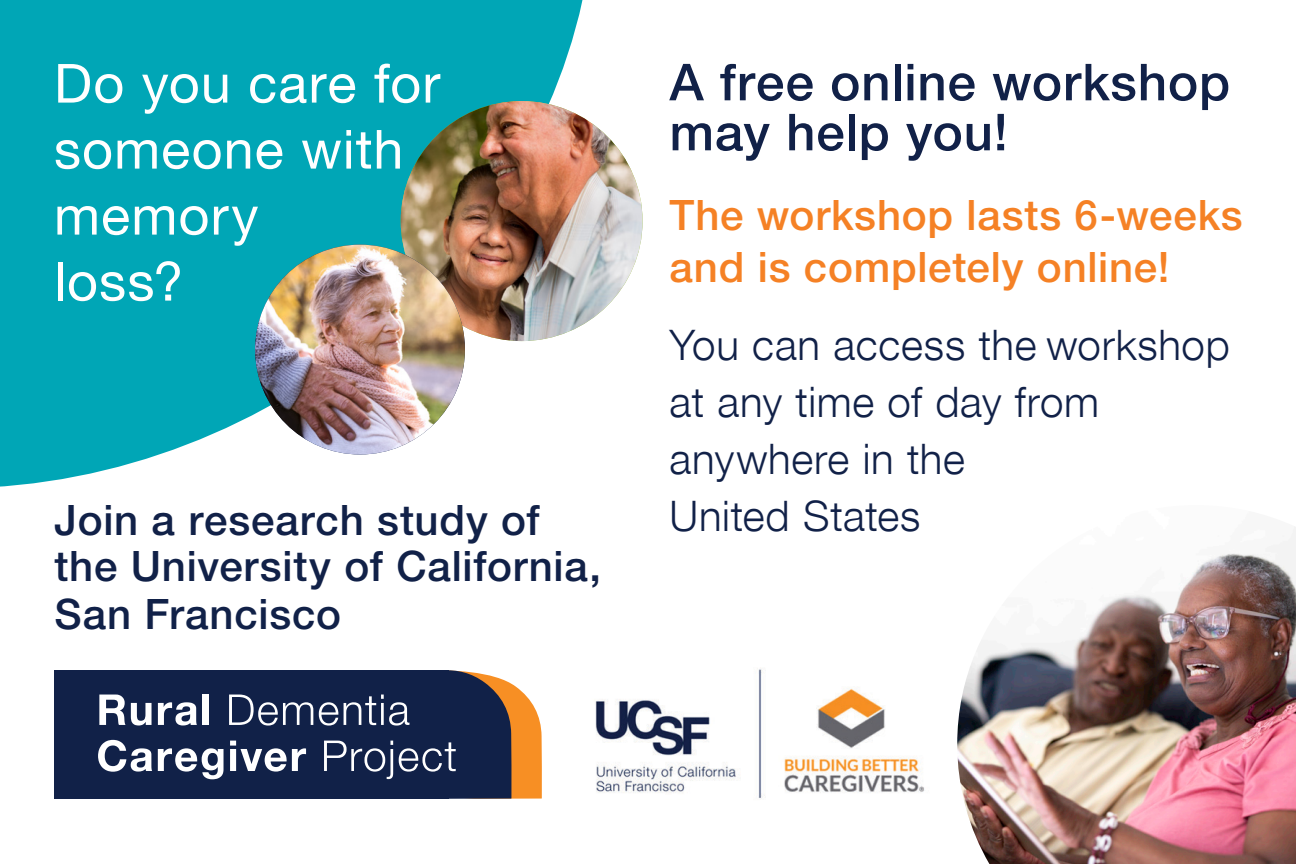
<style>
.page{position:relative;width:1296px;height:864px;background:#fff}
.page>*{position:absolute;margin:0;border:0;box-sizing:border-box;transform-origin:0 0}
.t1{font:54px/66px "Helvetica Neue";letter-spacing:.02em;color:#fff}
.t2{font:500 51px/50.1px "Helvetica Neue";letter-spacing:.015em;color:#112148}
.t3{font:300 42px/57px "Helvetica Neue";letter-spacing:.015em;color:#112148}
.t4{font:500 42px/47.4px "Helvetica Neue";letter-spacing:.02em;color:#112148}
.t5{font:500 42px/52.5px "Helvetica Neue";letter-spacing:.02em;color:#f58125}
</style>
<div class="page">
<svg style="left:0;top:0;width:586px;height:487px;fill:#00a6b6"></svg>
<img style="left:595px;top:668px;width:330px;height:131px">
<div style="left:55px;top:670px;width:394px;height:129px;background:#112148"></div>
<svg style="left:99px;top:695px;width:53px;height:31px"></svg>
<svg style="left:158px;top:702px;width:39px;height:24px"></svg>
<div style="left:203px;top:695px;width:6px;height:30px;background:#fff"></div>
<svg style="left:229px;top:695px;width:84px;height:31px"></svg>
<svg style="left:98px;top:740px;width:54px;height:32px"></svg>
<svg style="left:158px;top:748px;width:66px;height:31px"></svg>
<svg style="left:230px;top:741px;width:76px;height:31px"></svg>
<svg style="left:319px;top:670px;width:223px;height:129px"></svg>
<img style="left:401px;top:101px;width:242px;height:240px;border-radius:120px">
<img style="left:255px;top:245px;width:210px;height:210px;border-radius:105px">
<img style="left:957px;top:527px;width:339px;height:337px">
<p class="t1" style="left:54px;top:54px;width:388px">Do you care for someone with memory<br>loss?</p>
<p class="t2" style="left:670px;top:57px;width:562px">A free online workshop may help you!</p>
<p class="t5" style="left:670px;top:188px;width:575px">The workshop lasts 6-weeks and is completely online!</p>
<p class="t3" style="left:670px;top:314px;width:562px">You can access the workshop at any time of day from anywhere in the</p>
<p class="t4" style="left:55px;top:496px;width:487px">Join a research study of</p>
<p class="t3" style="left:670px;top:485px;width:252px">United States</p>
<p class="t4" style="left:55px;top:542px;width:548px">the University of California,<br>San Francisco</p>
</div>
